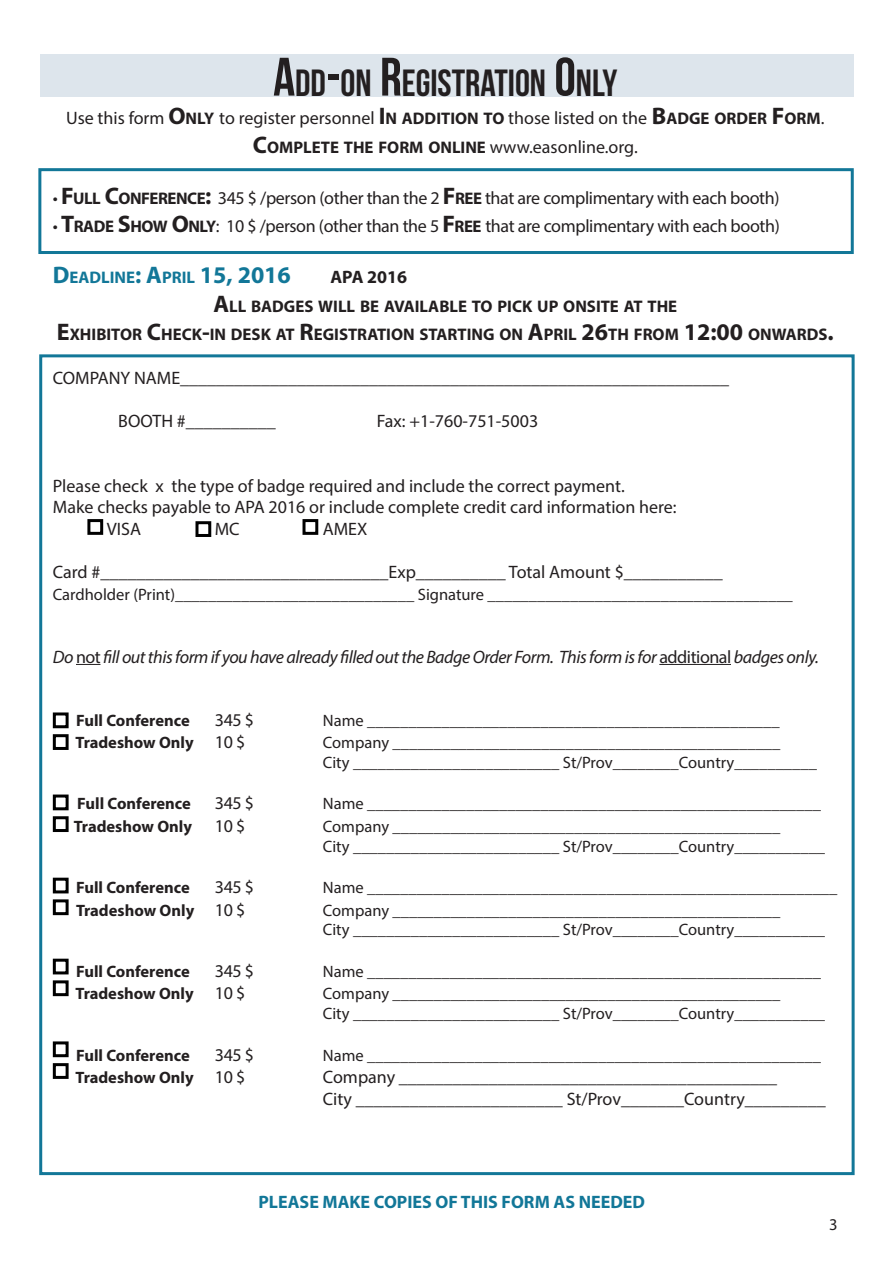
<style>
.page{position:relative;width:893px;height:1263px;background:#fff}
.page>*{position:absolute;margin:0;border:0;box-sizing:border-box;transform-origin:0 0}
.t1{font:37.8px "Bebas Neue";color:#231f20}
.t2{font:18px/21.6px "Myriad Pro";color:#231f20}
.t3{font:18px "Myriad Pro";letter-spacing:-.02em;color:#231f20}
.t4{font:italic 18px "Myriad Pro";letter-spacing:-.025em;color:#231f20}
.t5{font:700 18px "Myriad Pro";color:#127798}
.t6{font:700 18px "Myriad Pro";color:#231f20}
.t7{font:700 16.8px/28.8px "Myriad Pro";color:#231f20;text-align:center}
.t8{font:700 16.8px "Myriad Pro";color:#127798}
.t9{font:16.5px/19.8px "Myriad Pro";color:#231f20}
.t10{font:700 16.5px "Myriad Pro";color:#231f20}
.s1{font-size:54px}
.s2{font-weight:700;font-size:24px}
.s3{font-weight:700;font-size:16.8px}
.s4{font-size:24px}
.s5{font-weight:400;font-size:18px}
.s6{font-style:normal}
</style>
<div class="page">
<div style="left:40px;top:54px;width:813px;height:43px;background:#dde5ec"></div>
<div style="left:38px;top:168px;width:816px;height:86px;border:3px solid #127798"></div>
<svg style="left:76px;top:664px;width:24px;height:1px"></svg>
<hr style="left:659px;top:664px;width:72px;height:1px;background:#231f20">
<div style="left:87px;top:519px;width:16px;height:16px;border:3px solid #000"></div>
<div style="left:302px;top:519px;width:16px;height:16px;border:3px solid #000"></div>
<div style="left:195px;top:521px;width:16px;height:16px;border:3px solid #000"></div>
<div style="left:53px;top:712px;width:16px;height:16px;border:3px solid #000"></div>
<div style="left:53px;top:734px;width:16px;height:16px;border:3px solid #000"></div>
<div style="left:53px;top:794px;width:16px;height:16px;border:3px solid #000"></div>
<div style="left:53px;top:816px;width:16px;height:16px;border:3px solid #000"></div>
<div style="left:53px;top:878px;width:16px;height:15px;border:3px solid #000"></div>
<div style="left:53px;top:899px;width:16px;height:16px;border:3px solid #000"></div>
<div style="left:53px;top:959px;width:16px;height:15px;border:3px solid #000"></div>
<div style="left:53px;top:980px;width:16px;height:16px;border:3px solid #000"></div>
<div style="left:53px;top:1041px;width:16px;height:16px;border:3px solid #000"></div>
<div style="left:53px;top:1063px;width:16px;height:16px;border:3px solid #000"></div>
<h1 class="t1" style="left:273px;top:62px;width:346px"><span class="s1">A</span>DD<span class="s1">-</span>ON <span class="s1">R</span>EGISTRATION <span class="s1">O</span>NLY</h1>
<p class="t2" style="left:66px;top:107px;width:760px">Use this form <span class="s2">O</span><span class="s3">NLY</span> to register personnel <span class="s2">I</span> <span class="s3">N ADDITION TO</span> those listed on the <span class="s2">B</span><span class="s3">ADGE ORDER</span> <span class="s2">F</span><span class="s3">ORM</span>.</p>
<p class="t7" style="left:253px;top:133px;width:386px"><span class="s4">C</span>OMPLETE THE FORM ONLINE <span class="s5">www.easonline.org.</span></p>
<p class="t3" style="left:53px;top:186px;width:728px">• <span class="s2">F</span><span class="s3">ULL</span> <span class="s2">C</span><span class="s3">ONFERENCE</span><span class="s2">:</span> 345 $ /person (other than the 2 <span class="s2">F</span><span class="s3">REE</span> that are complimentary with each booth)</p>
<p class="t3" style="left:53px;top:215px;width:728px">• <span class="s2">T</span><span class="s3">RADE</span> <span class="s2">S</span><span class="s3">HOW</span> <span class="s2">O</span><span class="s3">NLY</span>: 10 $ /person (other than the 5 <span class="s2">F</span><span class="s3">REE</span> that are complimentary with each booth)</p>
<p class="t8" style="left:53px;top:266px;width:240px"><span class="s4">D</span>EADLINE<span class="s4">: A</span>PRIL <span class="s4">15, 2016</span></p>
<p class="t6" style="left:330px;top:265px;width:78px">APA 2016</p>
<p class="t7" style="left:57px;top:291px;width:778px"><span class="s4">A</span>LL BADGES WILL BE AVAILABLE TO PICK UP ONSITE AT THE<br><span class="s4">E</span>XHIBITOR <span class="s4">C</span>HECK<span class="s4">-</span>IN DESK AT <span class="s4">R</span>EGISTRATION STARTING ON <span class="s4">A</span>PRIL <span class="s4">26</span>TH FROM <span class="s4">12:00</span> ONWARDS<span class="s4">.</span></p>
<p class="t2" style="left:53px;top:366px;width:678px">COMPANY NAME_____________________________________________________________</p>
<p class="t2" style="left:118px;top:410px;width:159px">BOOTH #__________</p>
<p class="t2" style="left:377px;top:410px;width:163px">Fax: +1-760-751-5003</p>
<p class="t2" style="left:53px;top:474px;width:573px">Please check x the type of badge required and include the correct payment.</p>
<p class="t2" style="left:53px;top:496px;width:625px">Make checks payable to APA 2016 or include complete credit card information here:</p>
<p class="t2" style="left:107px;top:518px;width:36px">VISA</p>
<p class="t2" style="left:215px;top:518px;width:26px">MC</p>
<p class="t2" style="left:323px;top:518px;width:46px">AMEX</p>
<p class="t2" style="left:53px;top:561px;width:672px">Card #________________________________Exp__________ Total Amount $___________</p>
<p class="t9" style="left:53px;top:584px;width:741px">Cardholder (Print)_____________________________ Signature _____________________________________</p>
<p class="t4" style="left:53px;top:645px;width:768px">Do <span class="s6">not</span> fill out this form if you have already filled out the Badge Order Form. This form is for <span class="s6">additional</span> badges only.</p>
<p class="t10" style="left:76px;top:709px;width:115px">Full Conference</p>
<p class="t2" style="left:215px;top:708px;width:41px">345 $</p>
<p class="t9" style="left:323px;top:710px;width:458px">Name __________________________________________________</p>
<p class="t10" style="left:76px;top:732px;width:171px">Tradeshow Only <span class="s5">10 $</span></p>
<p class="t9" style="left:323px;top:732px;width:496px">Company _______________________________________________<br>City _________________________ St/Prov________Country__________</p>
<p class="t10" style="left:77px;top:793px;width:115px">Full Conference</p>
<p class="t2" style="left:215px;top:792px;width:41px">345 $</p>
<p class="t9" style="left:323px;top:794px;width:500px">Name _______________________________________________________</p>
<p class="t10" style="left:74px;top:815px;width:120px">Tradeshow Only</p>
<p class="t2" style="left:215px;top:815px;width:32px">10 $</p>
<p class="t9" style="left:323px;top:816px;width:504px">Company _______________________________________________<br>City _________________________ St/Prov________Country___________</p>
<p class="t10" style="left:76px;top:877px;width:115px">Full Conference</p>
<p class="t2" style="left:215px;top:876px;width:41px">345 $</p>
<p class="t9" style="left:323px;top:877px;width:516px">Name _________________________________________________________</p>
<p class="t10" style="left:76px;top:899px;width:171px">Tradeshow Only <span class="s5">10 $</span></p>
<p class="t9" style="left:323px;top:900px;width:504px">Company _______________________________________________<br>City _________________________ St/Prov________Country___________</p>
<p class="t10" style="left:76px;top:960px;width:115px">Full Conference</p>
<p class="t2" style="left:215px;top:960px;width:41px">345 $</p>
<p class="t9" style="left:323px;top:961px;width:500px">Name _______________________________________________________</p>
<p class="t10" style="left:76px;top:983px;width:171px">Tradeshow Only <span class="s5">10 $</span></p>
<p class="t9" style="left:323px;top:983px;width:504px">Company _______________________________________________<br>City _________________________ St/Prov________Country___________</p>
<p class="t10" style="left:76px;top:1044px;width:115px">Full Conference</p>
<p class="t2" style="left:215px;top:1043px;width:41px">345 $</p>
<p class="t9" style="left:323px;top:1045px;width:500px">Name _______________________________________________________</p>
<p class="t10" style="left:76px;top:1067px;width:171px">Tradeshow Only <span class="s5">10 $</span></p>
<p class="t2" style="left:323px;top:1066px;width:504px">Company __________________________________________<br>City _______________________ St/Prov_______Country_________</p>
<p class="t5" style="left:259px;top:1190px;width:11px">PLEASE</p>
<p class="t5" style="left:323px;top:1190px;width:13px">MAKE</p>
<p class="t5" style="left:374px;top:1190px;width:21px">COPIES</p>
<p class="t5" style="left:435px;top:1190px;width:36px">OF THIS</p>
<p class="t5" style="left:502px;top:1190px;width:13px">FORM</p>
<p class="t5" style="left:553px;top:1190px;width:37px">AS NEEDED</p>
<p class="t9" style="left:829px;top:1214px;width:10px">3</p>
</div>
